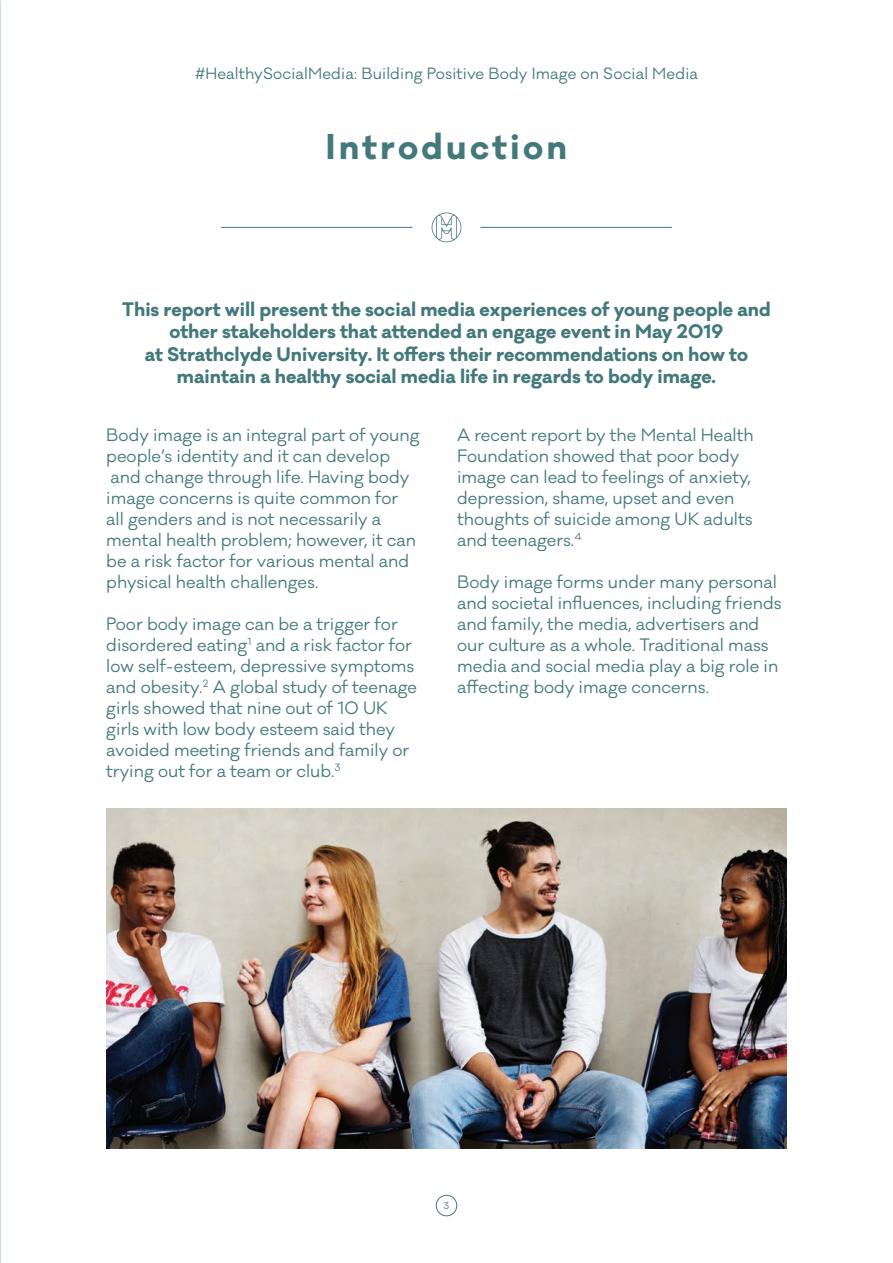
<style>
.page{position:relative;width:893px;height:1263px;background:#fff}
.page>*{position:absolute;margin:0;border:0;box-sizing:border-box;transform-origin:0 0}
.t1{font:700 33px "Galano Classic";letter-spacing:.1em;color:#43797b}
.t2{font:700 18px/22.5px "Galano Classic";color:#43797b;text-align:center}
.t3{font:16.5px/21px "Galano Classic";color:#43797b}
.t4{font:15px "Galano Classic";letter-spacing:.01em;color:#43797b}
.t5{font:9px "Galano Classic";color:#43797b}
</style>
<div class="page">
<div style="left:436px;top:1195px;width:21px;height:21px;border:1px solid #43797b;border-radius:50%"></div>
<hr style="left:221px;top:227px;width:191px;height:1px;background:#43797b">
<hr style="left:480px;top:227px;width:192px;height:1px;background:#43797b">
<svg style="left:432px;top:212px;width:29px;height:30px"></svg>
<img style="left:106px;top:808px;width:681px;height:340px">
<p class="t4" style="left:195px;top:64px;width:504px">#HealthySocialMedia: Building Positive Body Image on Social Media</p>
<h1 class="t1" style="left:326px;top:124px;width:243px">Introduction</h1>
<p class="t2" style="left:122px;top:298px;width:650px">This report will present the social media experiences of young people and other stakeholders that attended an engage event in May 2019<br>at Strathclyde University. It offers their recommendations on how to maintain a healthy social media life in regards to body image.</p>
<p class="t3" style="left:106px;top:424px;width:315px">Body image is an integral part of young people’s identity and it can develop and change through life. Having body image concerns is quite common for all genders and is not necessarily a mental health problem; however, it can be a risk factor for various mental and physical health challenges.</p>
<p class="t3" style="left:106px;top:613px;width:312px">Poor body image can be a trigger for disordered eating<sup>1</sup> and a risk factor for low self-esteem, depressive symptoms and obesity.<sup>2</sup> A global study of teenage girls showed that nine out of 10 UK girls with low body esteem said they avoided meeting friends and family or trying out for a team or club.<sup>3</sup></p>
<p class="t3" style="left:457px;top:424px;width:298px">A recent report by the Mental Health<br>Foundation showed that poor body image can lead to feelings of anxiety, depression, shame, upset and even thoughts of suicide among UK adults and teenagers.<sup>4</sup></p>
<p class="t3" style="left:457px;top:571px;width:326px">Body image forms under many personal and societal influences, including friends and family, the media, advertisers and our culture as a whole. Traditional mass media and social media play a big role in affecting body image concerns.</p>
<p class="t5" style="left:444px;top:1200px;width:7px">3</p>
</div>
